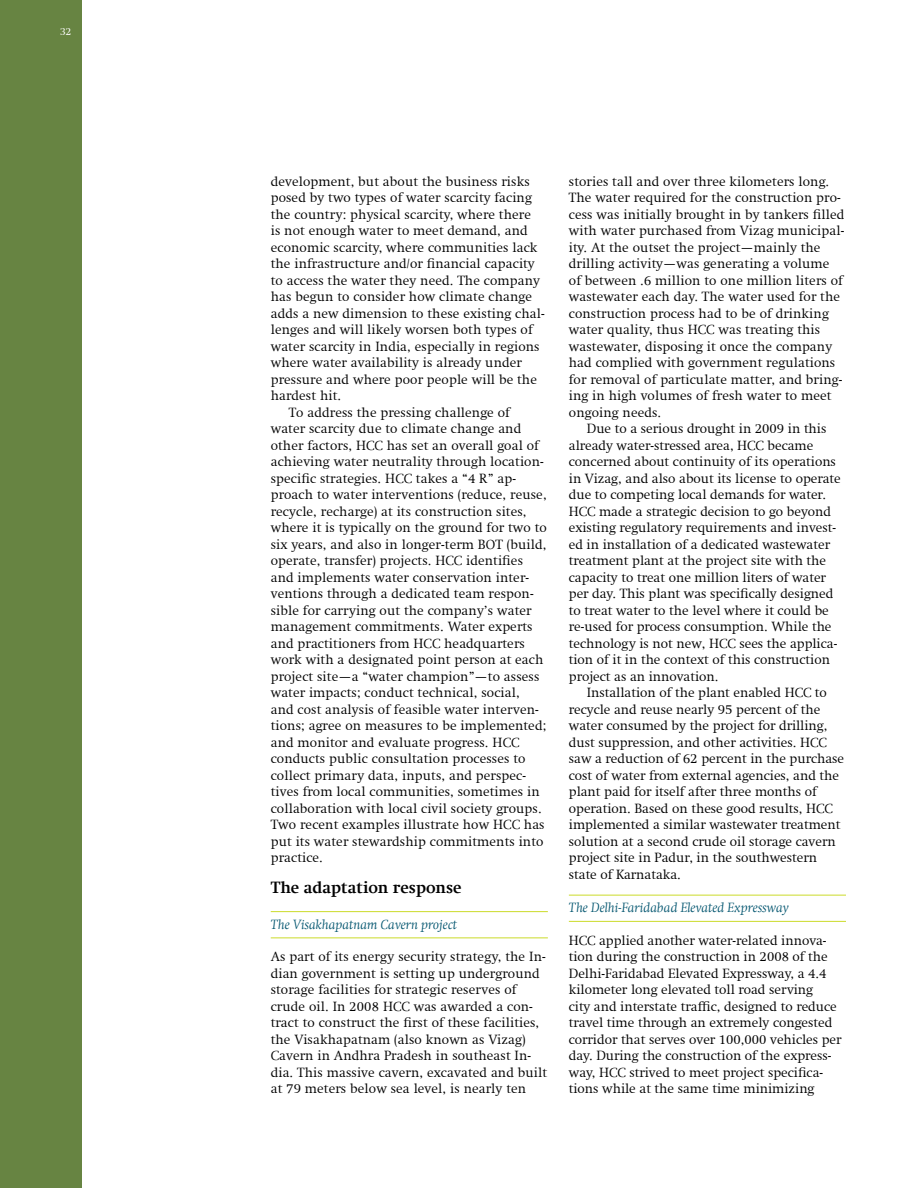
<style>
.page{position:relative;width:918px;height:1188px;background:#fff}
.page>*{position:absolute;margin:0;border:0;box-sizing:border-box;transform-origin:0 0}
.t1{font:700 16.5px "Swift Com";color:#000}
.t2{font:300 13.5px/16.5px "Swift Com";letter-spacing:.01em;color:#000}
.t3{font:italic 300 13.5px "Swift Com";color:#00546e}
.t4{font:300 10.5px "Swift Com";color:#fff}
</style>
<div class="page">
<div style="left:0;top:0;width:81px;height:1188px;background:#678442"></div>
<hr style="left:271px;top:911px;width:277px;height:1px;background:#cbdb2a">
<hr style="left:271px;top:938px;width:277px;height:1px;background:#cbdb2a">
<hr style="left:569px;top:895px;width:277px;height:1px;background:#cbdb2a">
<hr style="left:569px;top:921px;width:277px;height:1px;background:#cbdb2a">
<p class="t4" style="left:60px;top:26px;width:13px">32</p>
<p class="t2" style="left:271px;top:173px;width:260px">development, but about the business risks</p>
<p class="t2" style="left:271px;top:190px;width:263px">posed by two types of water scarcity facing</p>
<p class="t2" style="left:271px;top:206px;width:262px">the country: physical scarcity, where there</p>
<p class="t2" style="left:271px;top:223px;width:259px">is not enough water to meet demand, and</p>
<p class="t2" style="left:271px;top:239px;width:268px">economic scarcity, where communities lack</p>
<p class="t2" style="left:271px;top:256px;width:265px">the infrastructure and/or financial capacity</p>
<p class="t2" style="left:271px;top:272px;width:271px">to access the water they need. The company</p>
<p class="t2" style="left:271px;top:289px;width:263px">has begun to consider how climate change</p>
<p class="t2" style="left:271px;top:305px;width:276px">adds a new dimension to these existing chal-</p>
<p class="t2" style="left:271px;top:322px;width:263px">lenges and will likely worsen both types of</p>
<p class="t2" style="left:271px;top:338px;width:270px">water scarcity in India, especially in regions</p>
<p class="t2" style="left:271px;top:355px;width:253px">where water availability is already under</p>
<p class="t2" style="left:271px;top:371px;width:268px">pressure and where poor people will be the</p>
<p class="t2" style="left:271px;top:388px;width:72px">hardest hit.</p>
<p class="t2" style="left:289px;top:404px;width:223px">To address the pressing challenge of</p>
<p class="t2" style="left:271px;top:421px;width:252px">water scarcity due to climate change and</p>
<p class="t2" style="left:271px;top:437px;width:270px">other factors, HCC has set an overall goal of</p>
<p class="t2" style="left:271px;top:454px;width:275px">achieving water neutrality through location-</p>
<p class="t2" style="left:271px;top:470px;width:247px">specific strategies. HCC takes a “4 R” ap-</p>
<p class="t2" style="left:271px;top:487px;width:277px">proach to water interventions (reduce, reuse,</p>
<p class="t2" style="left:271px;top:503px;width:257px">recycle, recharge) at its construction sites,</p>
<p class="t2" style="left:271px;top:520px;width:278px">where it is typically on the ground for two to</p>
<p class="t2" style="left:271px;top:536px;width:277px">six years, and also in longer-term BOT (build,</p>
<p class="t2" style="left:271px;top:553px;width:254px">operate, transfer) projects. HCC identifies</p>
<p class="t2" style="left:271px;top:569px;width:260px">and implements water conservation inter-</p>
<p class="t2" style="left:271px;top:586px;width:264px">ventions through a dedicated team respon-</p>
<p class="t2" style="left:271px;top:602px;width:262px">sible for carrying out the company’s water</p>
<p class="t2" style="left:271px;top:619px;width:263px">management commitments. Water experts</p>
<p class="t2" style="left:271px;top:635px;width:256px">and practitioners from HCC headquarters</p>
<p class="t2" style="left:271px;top:652px;width:274px">work with a designated point person at each</p>
<p class="t2" style="left:271px;top:668px;width:270px">project site—a “water champion”—to assess</p>
<p class="t2" style="left:271px;top:685px;width:251px">water impacts; conduct technical, social,</p>
<p class="t2" style="left:271px;top:701px;width:270px">and cost analysis of feasible water interven-</p>
<p class="t2" style="left:271px;top:718px;width:277px">tions; agree on measures to be implemented;</p>
<p class="t2" style="left:271px;top:734px;width:250px">and monitor and evaluate progress. HCC</p>
<p class="t2" style="left:271px;top:751px;width:256px">conducts public consultation processes to</p>
<p class="t2" style="left:271px;top:767px;width:257px">collect primary data, inputs, and perspec-</p>
<p class="t2" style="left:271px;top:784px;width:270px">tives from local communities, sometimes in</p>
<p class="t2" style="left:271px;top:800px;width:272px">collaboration with local civil society groups.</p>
<p class="t2" style="left:271px;top:817px;width:275px">Two recent examples illustrate how HCC has</p>
<p class="t2" style="left:271px;top:833px;width:274px">put its water stewardship commitments into</p>
<p class="t2" style="left:271px;top:850px;width:54px">practice.</p>
<p class="t1" style="left:271px;top:877px;width:192px">The adaptation response</p>
<p class="t3" style="left:271px;top:916px;width:188px">The Visakhapatnam Cavern project</p>
<p class="t2" style="left:271px;top:949px;width:278px">As part of its energy security strategy, the In&shy;dian government is setting up underground storage facilities for strategic reserves of crude oil. In 2008 HCC was awarded a con&shy;tract to construct the first of these facilities, the Visakhapatnam (also known as Vizag)<br>Cavern in Andhra Pradesh in southeast In&shy;dia. This massive cavern, excavated and built at 79 meters below sea level, is nearly ten</p>
<p class="t2" style="left:569px;top:173px;width:277px">stories tall and over three kilometers long.<br>The water required for the construction pro&shy;cess was initially brought in by tankers filled with water purchased from Vizag municipal&shy;ity. At the outset the project—mainly the drilling activity—was generating a volume of between .6 million to one million liters of wastewater each day. The water used for the construction process had to be of drinking water quality, thus HCC was treating this wastewater, disposing it once the company had complied with government regulations for removal of particulate matter, and bring&shy;ing in high volumes of fresh water to meet ongoing needs.</p>
<p class="t2" style="left:569px;top:421px;width:273px;text-indent:18px">Due to a serious drought in 2009 in this already water-stressed area, HCC became concerned about continuity of its operations in Vizag, and also about its license to operate due to competing local demands for water.<br>HCC made a strategic decision to go beyond existing regulatory requirements and invest&shy;ed in installation of a dedicated wastewater treatment plant at the project site with the capacity to treat one million liters of water per day. This plant was specifically designed to treat water to the level where it could be re-used for process consumption. While the technology is not new, HCC sees the applica&shy;tion of it in the context of this construction project as an innovation.</p>
<p class="t2" style="left:569px;top:685px;width:277px;text-indent:18px">Installation of the plant enabled HCC to recycle and reuse nearly 95 percent of the water consumed by the project for drilling, dust suppression, and other activities. HCC saw a reduction of 62 percent in the purchase cost of water from external agencies, and the plant paid for itself after three months of operation. Based on these good results, HCC implemented a similar wastewater treatment solution at a second crude oil storage cavern project site in Padur, in the southwestern state of Karnataka.</p>
<p class="t3" style="left:569px;top:900px;width:221px">The Delhi-Faridabad Elevated Expressway</p>
<p class="t2" style="left:569px;top:932px;width:274px">HCC applied another water-related innova&shy;tion during the construction in 2008 of the Delhi-Faridabad Elevated Expressway, a 4.4 kilometer long elevated toll road serving<br>city and interstate traffic, designed to reduce travel time through an extremely congested corridor that serves over 100,000 vehicles per day. During the construction of the express&shy;way, HCC strived to meet project specifica&shy;tions while at the same time minimizing</p>
</div>
